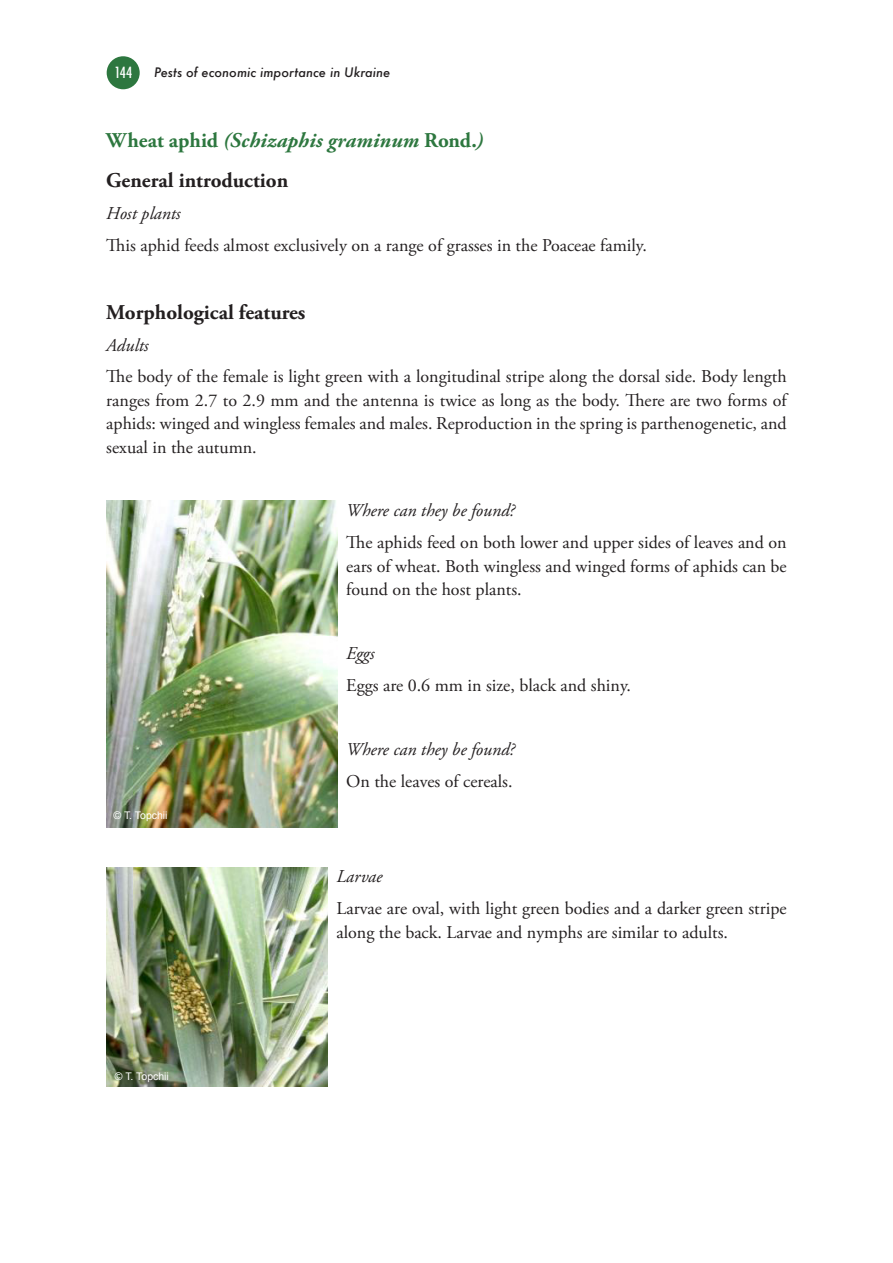
<style>
.page{position:relative;width:893px;height:1263px;background:#fff}
.page>*{position:absolute;margin:0;border:0;box-sizing:border-box;transform-origin:0 0}
.t1{font:italic 700 21px/40px "Adobe Garamond Pro";letter-spacing:.01em;color:#2d773f}
.t2{font:700 21px "Adobe Garamond Pro";color:#231f20}
.t3{font:18px/23.4px "Adobe Garamond Pro";color:#231f20;text-align:justify}
.t4{font:italic 18px "Adobe Garamond Pro";color:#231f20}
.t5{font:500 condensed 15px "Futura";color:#fff}
.t6{font:italic 500 12.75px "Futura";color:#231f20}
.t7{font:10.5px "Arial";color:#fff}
.s1{font-style:normal}
.s2{font-style:normal;color:#231f20}
</style>
<div class="page">
<div style="left:107px;top:56px;width:33px;height:33px;background:#2d773f;border-radius:50%"></div>
<img style="left:106px;top:501px;width:232px;height:326px">
<img style="left:106px;top:867px;width:222px;height:219px">
<p class="t5" style="left:114px;top:63px;width:19px">144</p>
<p class="t6" style="left:154px;top:63px;width:238px">Pests of economic importance in Ukraine</p>
<p class="t1" style="left:106px;top:121px;width:379px"><span class="s1">Wheat aphid</span> (Schizaphis graminum <span class="s1">Rond.</span>)<br><span class="s2">General introduction</span></p>
<p class="t4" style="left:106px;top:202px;width:76px">Host plants</p>
<p class="t3" style="left:106px;top:234px;width:542px">This aphid feeds almost exclusively on a range of grasses in the Poaceae family.</p>
<p class="t2" style="left:106px;top:300px;width:201px">Morphological features</p>
<p class="t4" style="left:106px;top:334px;width:44px">Adults</p>
<p class="t3" style="left:106px;top:366px;width:682px">The body of the female is light green with a longitudinal stripe along the dorsal side. Body length ranges from 2.7 to 2.9 mm and the antenna is twice as long as the body. There are two forms of aphids: winged and wingless females and males. Reproduction in the spring is parthenogenetic, and sexual in the autumn.</p>
<p class="t4" style="left:346px;top:500px;width:170px">Where can they be found?</p>
<p class="t3" style="left:346px;top:532px;width:442px">The aphids feed on both lower and upper sides of leaves and on ears of wheat. Both wingless and winged forms of aphids can be found on the host plants.</p>
<p class="t4" style="left:346px;top:642px;width:30px">Eggs</p>
<p class="t3" style="left:346px;top:674px;width:286px">Eggs are 0.6 mm in size, black and shiny.</p>
<p class="t7" style="left:114px;top:809px;width:56px">© T. Topchii</p>
<p class="t7" style="left:115px;top:1069px;width:56px">© T. Topchii</p>
<p class="t4" style="left:346px;top:738px;width:170px">Where can they be found?</p>
<p class="t3" style="left:346px;top:770px;width:168px">On the leaves of cereals.</p>
<p class="t4" style="left:336px;top:866px;width:48px">Larvae</p>
<p class="t3" style="left:336px;top:897px;width:452px">Larvae are oval, with light green bodies and a darker green stripe along the back. Larvae and nymphs are similar to adults.</p>
</div>
